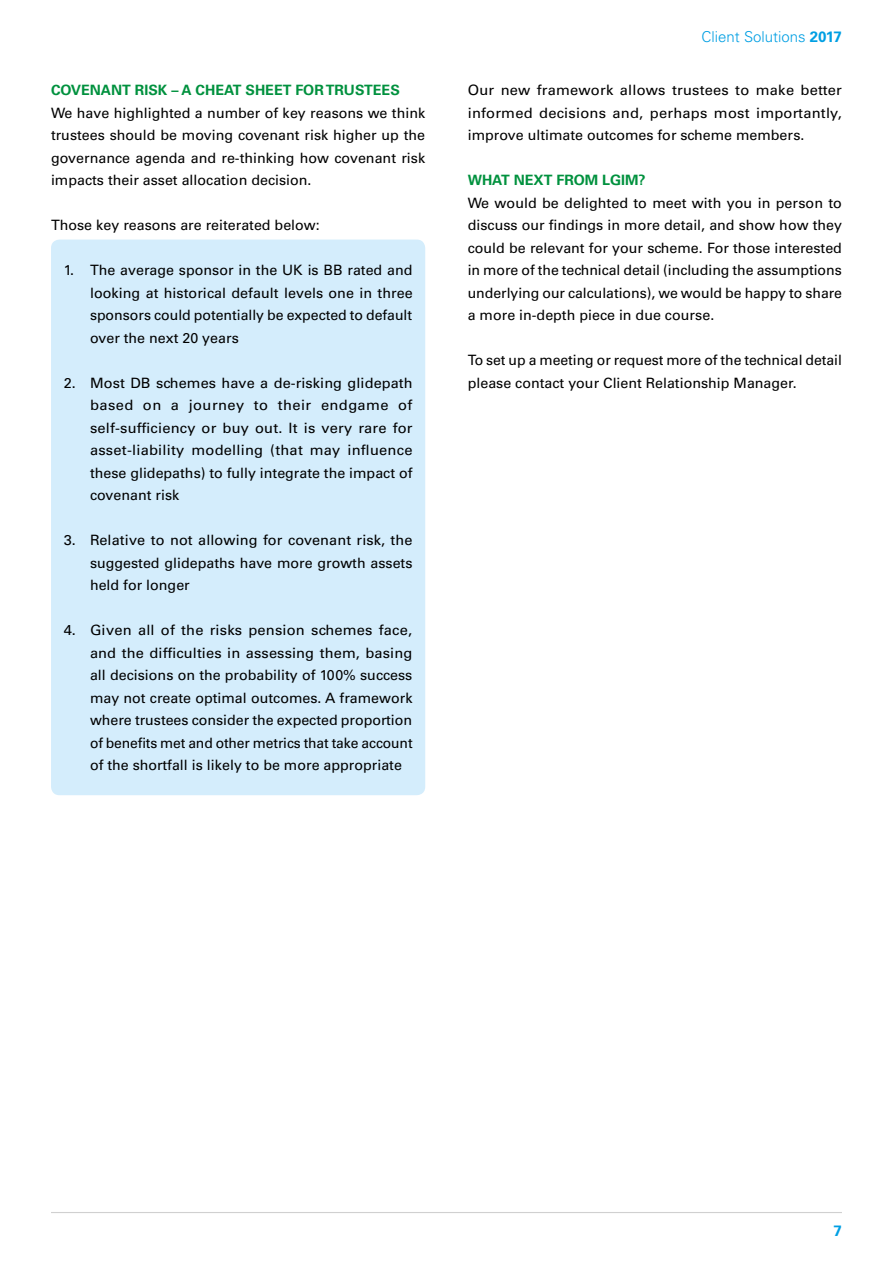
<style>
.page{position:relative;width:893px;height:1263px;background:#fff}
.page>*{position:absolute;margin:0;border:0;box-sizing:border-box;transform-origin:0 0}
.t1{font:300 15px "Univers";color:#009fe3}
.t2{font:700 15px "Univers LT Std";color:#009fe3}
.t3{font:14.25px/22.5px "Univers LT Std";color:#000;text-align:justify}
.t4{font:700 14.25px "Univers LT Std";color:#00913e}
.s1{font-family:"Univers LT Std";font-weight:700}
</style>
<div class="page">
<hr style="left:51px;top:1212px;width:791px;height:1px;background:#d0d0d0">
<div style="left:51px;top:240px;width:374px;height:555px;background:#d4edfc;border-radius:9px"></div>
<p class="t4" style="left:51px;top:82px;width:350px">COVENANT RISK – A CHEAT SHEET FOR TRUSTEES</p>
<p class="t3" style="left:51px;top:102px;width:376px">We have highlighted a number of key reasons we think trustees should be moving covenant risk higher up the governance agenda and re-thinking how covenant risk impacts their asset allocation decision.</p>
<p class="t3" style="left:51px;top:214px;width:270px">Those key reasons are reiterated below:</p>
<p class="t3" style="left:90px;top:259px;width:324px;text-indent:-26px">1. The average sponsor in the UK is BB rated and looking at historical default levels one in three sponsors could potentially be expected to default over the next 20 years</p>
<p class="t3" style="left:90px;top:372px;width:324px;text-indent:-26px">2. Most DB schemes have a de-risking glidepath based on a journey to their endgame of self-sufficiency or buy out. It is very rare for asset-liability modelling (that may influence these glidepaths) to fully integrate the impact of covenant risk</p>
<p class="t3" style="left:90px;top:529px;width:324px;text-indent:-26px">3. Relative to not allowing for covenant risk, the suggested glidepaths have more growth assets held for longer</p>
<p class="t3" style="left:90px;top:619px;width:324px;text-indent:-26px">4. Given all of the risks pension schemes face, and the difficulties in assessing them, basing all decisions on the probability of 100% success may not create optimal outcomes. A framework where trustees consider the expected proportion of benefits met and other metrics that take account of the shortfall is likely to be more appropriate</p>
<p class="t1" style="left:701px;top:27px;width:142px">Client Solutions <span class="s1">2017</span></p>
<p class="t3" style="left:468px;top:79px;width:376px">Our new framework allows trustees to make better informed decisions and, perhaps most importantly, improve ultimate outcomes for scheme members.</p>
<p class="t4" style="left:468px;top:172px;width:180px">WHAT NEXT FROM LGIM?</p>
<p class="t3" style="left:468px;top:192px;width:376px">We would be delighted to meet with you in person to discuss our findings in more detail, and show how they could be relevant for your scheme. For those interested in more of the technical detail (including the assumptions underlying our calculations), we would be happy to share a more in-depth piece in due course.</p>
<p class="t3" style="left:468px;top:349px;width:376px">To set up a meeting or request more of the technical detail please contact your Client Relationship Manager.</p>
<p class="t2" style="left:834px;top:1221px;width:10px">7</p>
</div>
